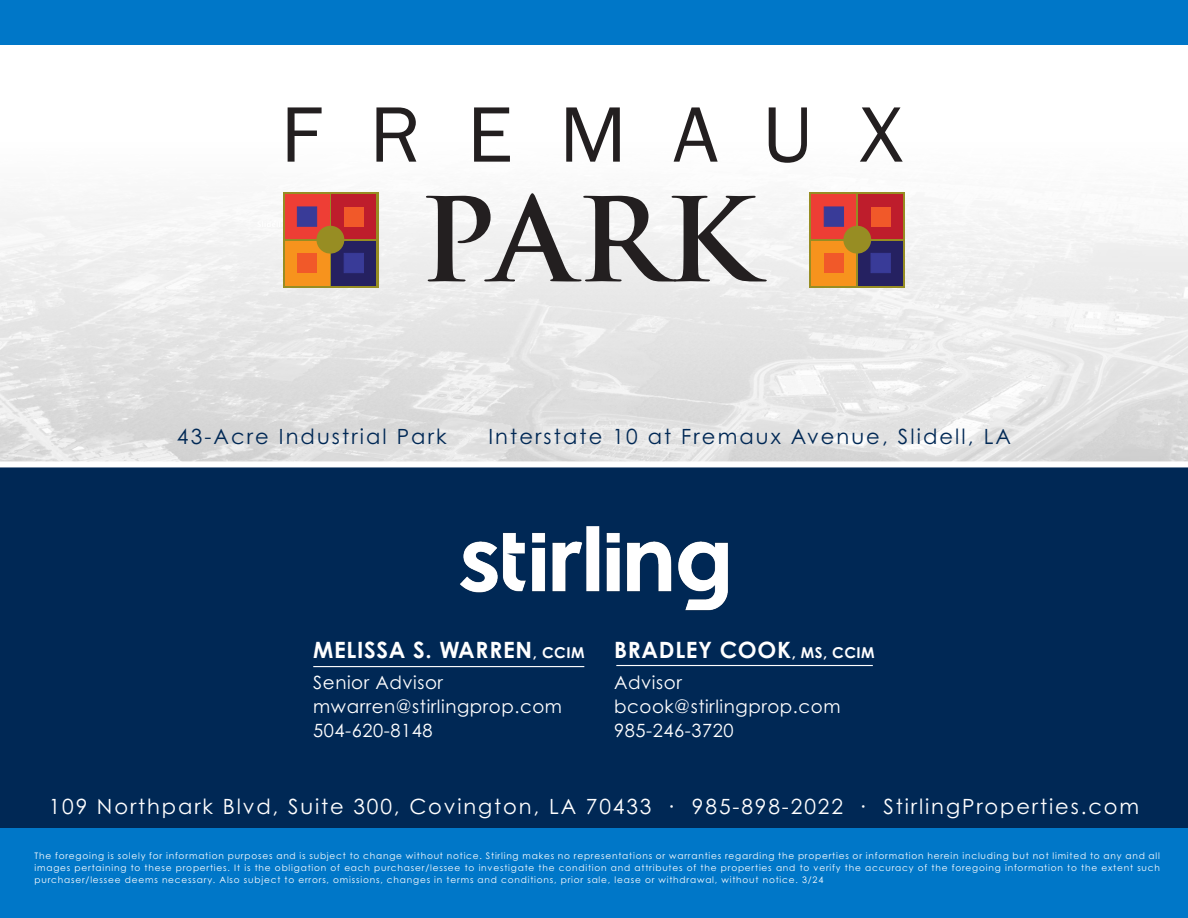
<style>
.page{position:relative;width:1188px;height:918px;background:#fff}
.page>*{position:absolute;margin:0;border:0;box-sizing:border-box;transform-origin:0 0}
.t1{font:700 22.5px "Century Gothic Pro";letter-spacing:.03em;color:#fff}
.t2{font:21px "Century Gothic Pro";letter-spacing:.09em;color:#fff}
.t3{font:21px "Century Gothic Pro";letter-spacing:.1em;color:#002855}
.t4{font:18.3px "Century Gothic Pro";letter-spacing:.03em;color:#fff}
.t5{font:9px/12px "Century Gothic Pro";letter-spacing:.09em;color:#fff;text-align:justify}
.s1{font-size:15px}
</style>
<div class="page">
<img style="left:0;top:107px;width:1188px;height:354px">
<div style="left:0;top:0;width:1188px;height:45px;background:#0077c8"></div>
<svg style="left:288px;top:107px;width:34px;height:55px"></svg>
<svg style="left:376px;top:107px;width:40px;height:55px"></svg>
<svg style="left:474px;top:107px;width:36px;height:55px"></svg>
<svg style="left:566px;top:107px;width:54px;height:55px"></svg>
<svg style="left:674px;top:107px;width:44px;height:55px"></svg>
<svg style="left:769px;top:107px;width:38px;height:56px"></svg>
<svg style="left:860px;top:107px;width:43px;height:55px"></svg>
<svg style="left:283px;top:192px;width:95px;height:95px"></svg>
<div style="left:332px;top:241px;width:44px;height:44px;background:#252161"></div>
<div style="left:344px;top:253px;width:20px;height:20px;background:#393b98"></div>
<div style="left:285px;top:194px;width:44px;height:45px;background:#ee3e35"></div>
<div style="left:297px;top:207px;width:20px;height:20px;background:#393b98;border:1px solid #393b98"></div>
<div style="left:332px;top:194px;width:44px;height:45px;background:#be1d2c"></div>
<div style="left:344px;top:207px;width:19px;height:19px;background:#f15929"></div>
<div style="left:285px;top:241px;width:44px;height:44px;background:#f7931d"></div>
<svg style="left:315px;top:224px;width:31px;height:31px"></svg>
<div style="left:298px;top:253px;width:19px;height:20px;background:#f15929"></div>
<svg style="left:426px;top:193px;width:341px;height:88px"></svg>
<svg style="left:810px;top:192px;width:95px;height:95px"></svg>
<div style="left:858px;top:241px;width:45px;height:44px;background:#252161"></div>
<div style="left:871px;top:253px;width:20px;height:20px;background:#393b98"></div>
<div style="left:812px;top:194px;width:44px;height:45px;background:#ee3e35"></div>
<div style="left:824px;top:207px;width:20px;height:20px;background:#393b98;border:1px solid #393b98"></div>
<div style="left:858px;top:194px;width:45px;height:45px;background:#be1d2c"></div>
<div style="left:871px;top:207px;width:19px;height:19px;background:#f15929"></div>
<div style="left:812px;top:241px;width:44px;height:44px;background:#f7931d"></div>
<svg style="left:842px;top:224px;width:31px;height:31px"></svg>
<div style="left:824px;top:253px;width:20px;height:20px;background:#f15929"></div>
<div style="left:0;top:464px;width:1188px;height:376px;background:#002855"></div>
<img style="left:460px;top:526px;width:268px;height:85px">
<hr style="left:616px;top:665px;width:257px;height:1px;background:#fff">
<hr style="left:313px;top:666px;width:271px;height:1px;background:#fff">
<div style="left:0;top:461px;width:1188px;height:6px;background:#fff"></div>
<div style="left:0;top:828px;width:1188px;height:90px;background:#0077c8"></div>
<p class="t3" style="left:177px;top:424px;width:271px">43-Acre Industrial Park</p>
<p class="t3" style="left:488px;top:424px;width:524px">Interstate 10 at Fremaux Avenue, Slidell, LA</p>
<p class="t1" style="left:313px;top:636px;width:273px">MELISSA S. WARREN<span class="s1">, CCIM</span></p>
<p class="t4" style="left:313px;top:672px;width:131px">Senior Advisor</p>
<p class="t4" style="left:313px;top:696px;width:250px">mwarren@stirlingprop.com</p>
<p class="t4" style="left:313px;top:720px;width:121px">504-620-8148</p>
<p class="t1" style="left:614px;top:636px;width:262px">BRADLEY COOK<span class="s1">, MS, CCIM</span></p>
<p class="t4" style="left:614px;top:672px;width:69px">Advisor</p>
<p class="t4" style="left:614px;top:696px;width:228px">bcook@stirlingprop.com</p>
<p class="t4" style="left:614px;top:720px;width:121px">985-246-3720</p>
<p class="t2" style="left:49px;top:793px;width:1092px">109 Northpark Blvd, Suite 300, Covington, LA 70433 ∙ 985-898-2022 ∙ StirlingProperties.com</p>
<p class="t5" style="left:35px;top:849px;width:1127px">The foregoing is solely for information purposes and is subject to change without notice. Stirling makes no representations or warranties regarding the properties or information herein including but not limited to any and all images pertaining to these properties. It is the obligation of each purchaser/lessee to investigate the condition and attributes of the properties and to verify the accuracy of the foregoing information to the extent such purchaser/lessee deems necessary. Also subject to errors, omissions, changes in terms and conditions, prior sale, lease or withdrawal, without notice. 3/24</p>
</div>
